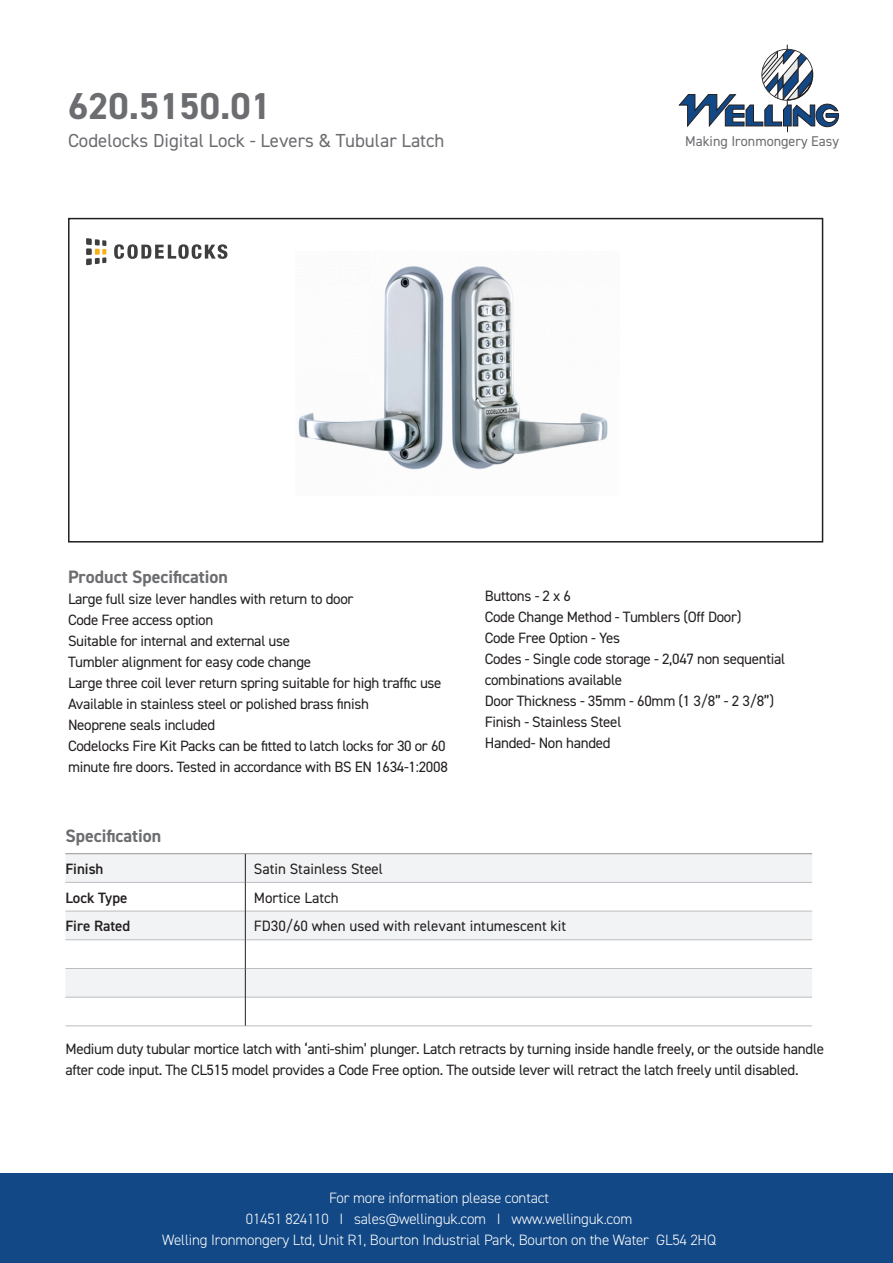
<style>
.page{position:relative;width:893px;height:1263px;background:#fff}
.page>*{position:absolute;margin:0;border:0;box-sizing:border-box;transform-origin:0 0}
.t1{font:700 37.5px "DIN2014";color:#6c6d70}
.t2{font:18.9px "DIN2014";color:#6c6d70}
.t3{font:700 18px "DIN2014";color:#6c6d70}
.t4{font:15px/21px "DIN2014";letter-spacing:-.02em;color:#231f20}
.t5{font:300 15px/21px "DIN2014";letter-spacing:-.01em;color:#fff;text-align:center}
.t6{font:15px "DIN2014";color:#231f20}
.t7{font:600 15px "DIN2014";color:#231f20}
.t8{font:14.1px "DIN2014";color:#6c6d70}
</style>
<div class="page">
<div style="left:0;top:1174px;width:893px;height:89px;background:#124885"></div>
<svg style="left:678px;top:45px;width:161px;height:87px"></svg>
<div style="left:68px;top:218px;width:755px;height:324px;border:2px solid #231f20"></div>
<svg style="left:65px;top:854px;width:747px;height:143px;fill:#f2f3f4"></svg>
<hr style="left:65px;top:853px;width:180px;height:1px;background:#939598">
<hr style="left:245px;top:853px;width:567px;height:1px;background:#939598">
<hr style="left:65px;top:882px;width:180px;height:1px;background:#bcbdc0">
<hr style="left:246px;top:882px;width:566px;height:1px;background:#bcbdc0">
<hr style="left:65px;top:911px;width:180px;height:1px;background:#bcbdc0">
<hr style="left:246px;top:911px;width:566px;height:1px;background:#bcbdc0">
<hr style="left:65px;top:939px;width:180px;height:1px;background:#bcbdc0">
<hr style="left:246px;top:939px;width:566px;height:1px;background:#bcbdc0">
<hr style="left:65px;top:968px;width:180px;height:1px;background:#bcbdc0">
<hr style="left:246px;top:968px;width:566px;height:1px;background:#bcbdc0">
<hr style="left:65px;top:997px;width:180px;height:1px;background:#bcbdc0">
<hr style="left:246px;top:997px;width:566px;height:1px;background:#bcbdc0">
<hr style="left:65px;top:1025px;width:180px;height:1px;background:#bcbdc0">
<hr style="left:245px;top:1025px;width:567px;height:1px;background:#bcbdc0">
<svg style="left:245px;top:854px;width:1px;height:172px"></svg>
<img style="left:298px;top:266px;width:310px;height:204px">
<svg style="left:86px;top:238px;width:20px;height:27px"></svg>
<svg style="left:114px;top:244px;width:113px;height:15px"></svg>
<p class="t1" style="left:68px;top:81px;width:204px">620.5150.01</p>
<p class="t2" style="left:68px;top:128px;width:378px">Codelocks Digital Lock - Levers &amp; Tubular Latch</p>
<p class="t8" style="left:685px;top:132px;width:155px">Making Ironmongery Easy</p>
<p class="t3" style="left:68px;top:565px;width:161px">Product Specification</p>
<p class="t4" style="left:68px;top:588px;width:287px">Large full size lever handles with return to door</p>
<p class="t4" style="left:68px;top:609px;width:147px">Code Free access option</p>
<p class="t4" style="left:68px;top:630px;width:224px">Suitable for internal and external use</p>
<p class="t4" style="left:68px;top:651px;width:245px">Tumbler alignment for easy code change</p>
<p class="t4" style="left:68px;top:672px;width:375px">Large three coil lever return spring suitable for high traffic use</p>
<p class="t4" style="left:68px;top:693px;width:302px">Available in stainless steel or polished brass finish</p>
<p class="t4" style="left:68px;top:714px;width:149px">Neoprene seals included</p>
<p class="t4" style="left:68px;top:735px;width:381px">Codelocks Fire Kit Packs can be fitted to latch locks for 30 or 60 minute fire doors. Tested in accordance with BS EN 1634-1:2008</p>
<p class="t4" style="left:485px;top:585px;width:88px">Buttons - 2 x 6</p>
<p class="t4" style="left:485px;top:606px;width:258px">Code Change Method - Tumblers (Off Door)</p>
<p class="t4" style="left:485px;top:627px;width:137px">Code Free Option - Yes</p>
<p class="t4" style="left:485px;top:648px;width:302px">Codes - Single code storage - 2,047 non sequential combinations available</p>
<p class="t4" style="left:485px;top:690px;width:291px">Door Thickness - 35mm - 60mm (1 3/8” - 2 3/8”)</p>
<p class="t4" style="left:485px;top:711px;width:138px">Finish - Stainless Steel</p>
<p class="t4" style="left:485px;top:732px;width:127px">Handed- Non handed</p>
<p class="t3" style="left:65px;top:824px;width:97px">Specification</p>
<p class="t7" style="left:65px;top:859px;width:40px">Finish</p>
<p class="t6" style="left:254px;top:859px;width:131px">Satin Stainless Steel</p>
<p class="t7" style="left:65px;top:887px;width:64px">Lock Type</p>
<p class="t6" style="left:254px;top:888px;width:86px">Mortice Latch</p>
<p class="t7" style="left:65px;top:916px;width:67px">Fire Rated</p>
<p class="t6" style="left:254px;top:917px;width:314px">FD30/60 when used with relevant intumescent kit</p>
<p class="t4" style="left:65px;top:1038px;width:760px">Medium duty tubular mortice latch with ‘anti-shim’ plunger. Latch retracts by turning inside handle freely, or the outside handle after code input. The CL515 model provides a Code Free option. The outside lever will retract the latch freely until disabled.</p>
<p class="t5" style="left:162px;top:1187px;width:555px">For more information please contact<br>01451 824110 I sales@wellinguk.com I www.wellinguk.com<br>Welling Ironmongery Ltd, Unit R1, Bourton Industrial Park, Bourton on the Water GL54 2HQ</p>
</div>
